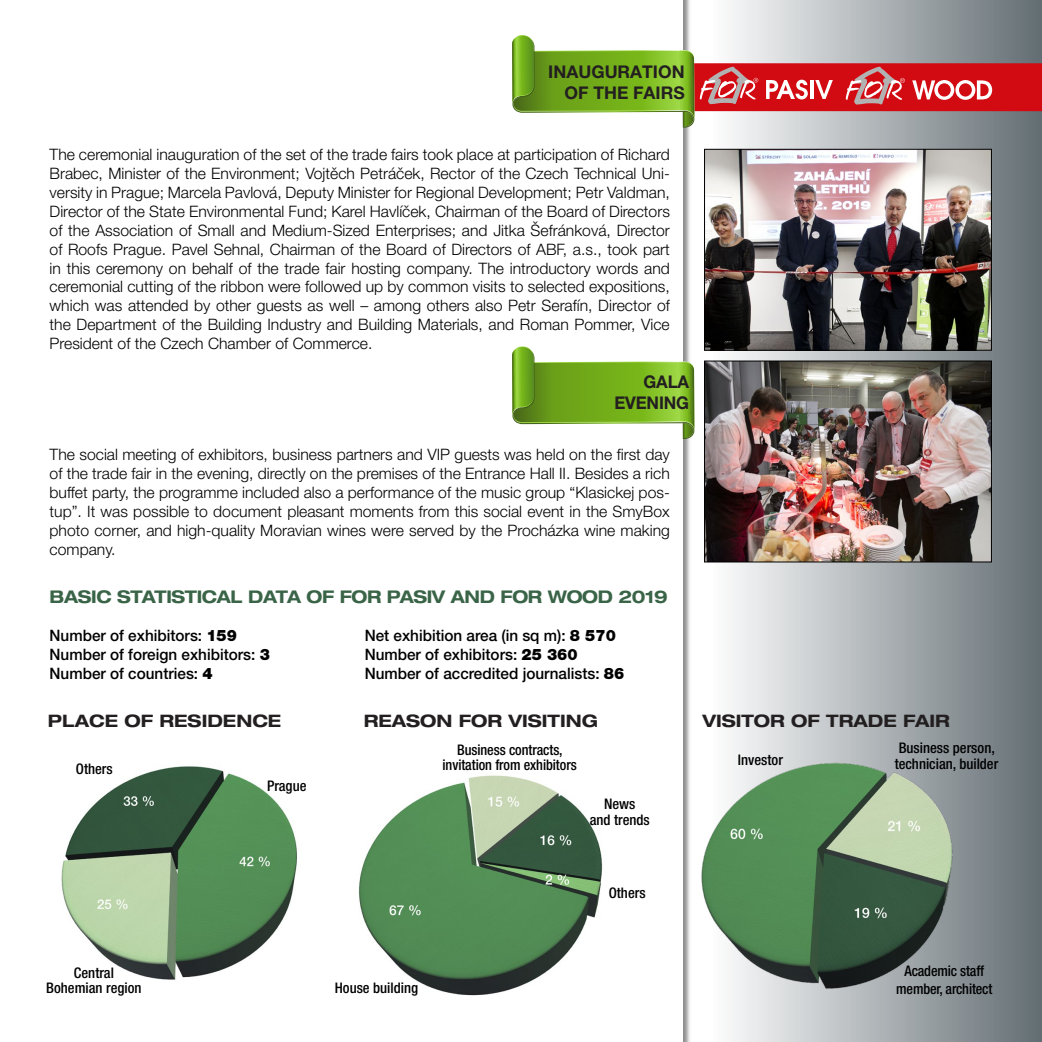
<style>
.page{position:relative;width:1042px;height:1042px;background:#fff}
.page>*{position:absolute;margin:0;border:0;box-sizing:border-box;transform-origin:0 0}
.t1{font:700 expanded 17.5px "Helvetica Neue LT Pro";letter-spacing:-.02em;color:#3a6447;scale:.96 1}
.t2{font:700 17.5px/21px "Helvetica Neue LT Pro";color:#231f20;text-align:right}
.t3{font:700 expanded 17.15px "Helvetica Neue LT Pro";color:#231f20}
.t4{font:300 15.75px/18.9px "Helvetica Neue LT Pro";color:#000;text-align:justify}
.t5{font:500 15.75px "Helvetica Neue LT Pro";color:#000}
.t6{font:500 condensed 14.7px/15.8px "Helvetica Neue LT Pro";color:#000;text-align:center}
.s1{font-weight:900}
</style>
<div class="page">
<div style="left:667px;top:0;width:375px;height:1042px;background:#000;opacity:.45"></div>
<div style="left:665px;top:0;width:61px;height:1042px;background:#000;opacity:.45"></div>
<svg style="left:512px;top:346px;width:182px;height:93px"></svg>
<img style="left:358px;top:775px;width:245px;height:221px">
<img style="left:61px;top:766px;width:236px;height:214px">
<img style="left:677px;top:740px;width:296px;height:269px">
<img style="left:706px;top:363px;width:284px;height:197px">
<div style="left:704px;top:361px;width:288px;height:201px;border:1px solid #000"></div>
<img style="left:706px;top:151px;width:284px;height:198px">
<div style="left:704px;top:149px;width:288px;height:202px;border:1px solid #000"></div>
<div style="left:694px;top:63px;width:348px;height:48px;background:#d20a11"></div>
<svg style="left:766px;top:80px;width:42px;height:19px"></svg>
<hr style="left:810px;top:80px;width:4px;height:19px;background:#fff">
<svg style="left:815px;top:80px;width:18px;height:19px"></svg>
<svg style="left:845px;top:66px;width:60px;height:39px"></svg>
<svg style="left:912px;top:80px;width:80px;height:20px"></svg>
<svg style="left:512px;top:35px;width:246px;height:93px"></svg>
<p class="t2" style="left:548px;top:61px;width:138px">INAUGURATION<br>OF THE FAIRS</p>
<p class="t4" style="left:50px;top:145px;width:622px">The ceremonial inauguration of the set of the trade fairs took place at participation of Richard Brabec, Minister of the Environment; Vojtěch Petráček, Rector of the Czech Technical Uni&shy;versity in Prague; Marcela Pavlová, Deputy Minister for Regional Development; Petr Valdman, Director of the State Environmental Fund; Karel Havlíček, Chairman of the Board of Directors of the Association of Small and Medium-Sized Enterprises; and Jitka Šefránková, Director of Roofs Prague. Pavel Sehnal, Chairman of the Board of Directors of ABF, a.s., took part in this ceremony on behalf of the trade fair hosting company. The introductory words and ceremonial cutting of the ribbon were followed up by common visits to selected expositions, which was attended by other guests as well – among others also Petr Serafín, Director of the Department of the Building Industry and Building Materials, and Roman Pommer, Vice President of the Czech Chamber of Commerce.</p>
<p class="t2" style="left:614px;top:371px;width:76px">GALA<br>EVENING</p>
<p class="t4" style="left:50px;top:445px;width:622px">The social meeting of exhibitors, business partners and VIP guests was held on the first day of the trade fair in the evening, directly on the premises of the Entrance Hall II. Besides a rich buffet party, the programme included also a performance of the music group “Klasickej pos&shy;tup”. It was possible to document pleasant moments from this social event in the SmyBox photo corner, and high-quality Moravian wines were served by the Procházka wine making company.</p>
<p class="t1" style="left:50px;top:586px;width:645px">BASIC STATISTICAL DATA OF FOR PASIV AND FOR WOOD 2019</p>
<p class="t5" style="left:50px;top:626px;width:189px">Number of exhibitors: <span class="s1">159</span></p>
<p class="t5" style="left:365px;top:626px;width:253px">Net exhibition area (in sq m): <span class="s1">8 570</span></p>
<p class="t5" style="left:50px;top:645px;width:222px">Number of foreign exhibitors: <span class="s1">3</span></p>
<p class="t5" style="left:365px;top:645px;width:214px">Number of exhibitors: <span class="s1">25 360</span></p>
<p class="t5" style="left:50px;top:664px;width:165px">Number of countries: <span class="s1">4</span></p>
<p class="t5" style="left:365px;top:664px;width:261px">Number of accredited journalists: <span class="s1">86</span></p>
<p class="t3" style="left:48px;top:710px;width:235px">PLACE OF RESIDENCE</p>
<p class="t6" style="left:76px;top:761px;width:38px">Others</p>
<p class="t6" style="left:267px;top:777px;width:41px">Prague</p>
<p class="t3" style="left:364px;top:710px;width:236px">REASON FOR VISITING</p>
<p class="t6" style="left:442px;top:741px;width:136px">Business contracts, invitation from exhibitors</p>
<p class="t6" style="left:590px;top:796px;width:62px">News<br>and trends</p>
<p class="t3" style="left:702px;top:710px;width:249px">VISITOR OF TRADE FAIR</p>
<p class="t6" style="left:738px;top:752px;width:46px">Investor</p>
<p class="t6" style="left:894px;top:739px;width:105px;text-align:left">Business person, technician, builder</p>
<p class="t6" style="left:609px;top:885px;width:38px">Others</p>
<p class="t6" style="left:46px;top:964px;width:97px">Central<br>Bohemian region</p>
<p class="t6" style="left:335px;top:980px;width:85px">House building</p>
<p class="t6" style="left:896px;top:962px;width:98px;line-height:17.5px">Academic staff member, architect</p>
</div>
